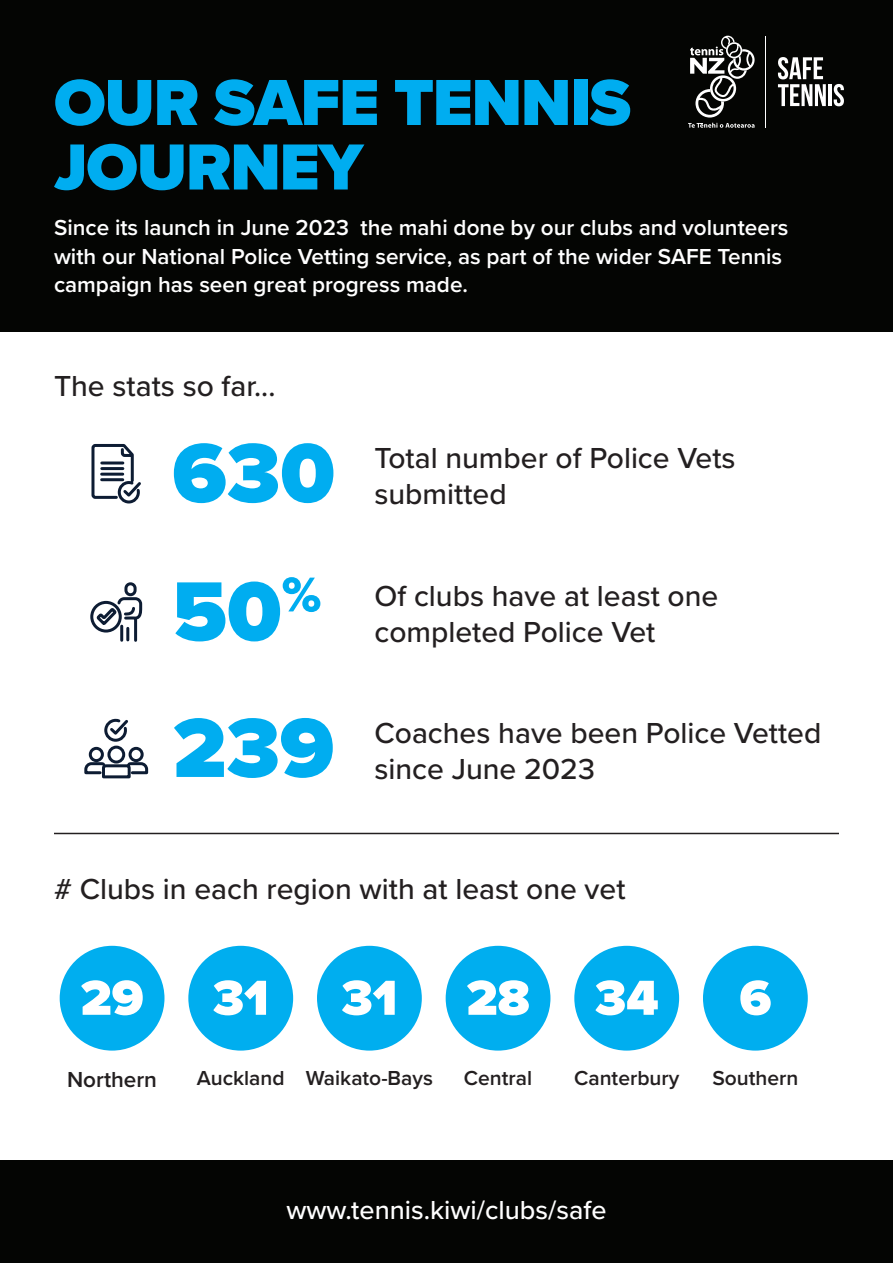
<style>
.page{position:relative;width:893px;height:1263px;background:#fff}
.page>*{position:absolute;margin:0;border:0;box-sizing:border-box;transform-origin:0 0}
.t1{font:900 87px "Proxima Nova";color:#00adf0}
.t2{font:900 67.5px "Proxima Nova";letter-spacing:-.02em;color:#00adf0}
.t3{font:900 51px "Proxima Nova";color:#fff}
.t4{font:500 30px/36px "Proxima Nova";color:#231f20}
.t5{font:500 27px "Proxima Nova";color:#fff}
.t6{font:600 22.5px/28.5px "Proxima Nova";color:#fff}
.t7{font:600 22.5px "Proxima Nova";color:#231f20}
.t8{font:600 21px "Proxima Nova";color:#231f20}
</style>
<div class="page">
<div style="left:0;top:0;width:893px;height:332px;background:#040503"></div>
<svg style="left:91px;top:444px;width:50px;height:60px"></svg>
<svg style="left:84px;top:718px;width:65px;height:61px"></svg>
<svg style="left:90px;top:582px;width:53px;height:60px"></svg>
<svg style="left:688px;top:36px;width:67px;height:92px"></svg>
<hr style="left:766px;top:36px;width:1px;height:92px;background:#fff">
<svg style="left:778px;top:57px;width:48px;height:49px"></svg>
<hr style="left:828px;top:84px;width:4px;height:22px;background:#fff">
<svg style="left:834px;top:84px;width:10px;height:22px"></svg>
<div style="left:0;top:1161px;width:893px;height:102px;background:#040503"></div>
<div style="left:60px;top:946px;width:104px;height:104px;background:#00aeef;border-radius:50%"></div>
<div style="left:188px;top:946px;width:105px;height:104px;background:#00aeef;border-radius:50%"></div>
<div style="left:317px;top:946px;width:105px;height:104px;background:#00aeef;border-radius:50%"></div>
<div style="left:446px;top:946px;width:104px;height:104px;background:#00aeef;border-radius:50%"></div>
<div style="left:574px;top:946px;width:105px;height:104px;background:#00aeef;border-radius:50%"></div>
<div style="left:703px;top:946px;width:105px;height:104px;background:#00aeef;border-radius:50%"></div>
<hr style="left:54px;top:833px;width:785px;height:1px;background:#231f20">
<p class="t2" style="left:54px;top:52px;width:578px">OUR SAFE TENNIS</p>
<p class="t2" style="left:54px;top:117px;width:311px">JOURNEY</p>
<p class="t6" style="left:54px;top:213px;width:736px">Since its launch in June 2023 the mahi done by our clubs and volunteers with our National Police Vetting service, as part of the wider SAFE Tennis campaign has seen great progress made.</p>
<p class="t4" style="left:54px;top:367px;width:223px">The stats so far...</p>
<p class="t1" style="left:172px;top:408px;width:164px">630</p>
<p class="t1" style="left:173px;top:546px;width:150px">50<sup>%</sup></p>
<p class="t4" style="left:374px;top:439px;width:363px">Total number of Police Vets submitted</p>
<p class="t4" style="left:374px;top:577px;width:345px">Of clubs have at least one completed Police Vet</p>
<p class="t1" style="left:173px;top:683px;width:163px">239</p>
<p class="t4" style="left:374px;top:713px;width:448px">Coaches have been Police Vetted since June 2023</p>
<p class="t4" style="left:54px;top:870px;width:573px"># Clubs in each region with at least one vet</p>
<p class="t3" style="left:81px;top:960px;width:65px">29</p>
<p class="t3" style="left:213px;top:960px;width:58px">31</p>
<p class="t3" style="left:341px;top:960px;width:58px">31</p>
<p class="t3" style="left:466px;top:960px;width:65px">28</p>
<p class="t3" style="left:595px;top:960px;width:65px">34</p>
<p class="t3" style="left:739px;top:960px;width:33px">6</p>
<p class="t7" style="left:67px;top:1062px;width:91px">Northern</p>
<p class="t8" style="left:197px;top:1063px;width:89px">Auckland</p>
<p class="t8" style="left:306px;top:1063px;width:129px">Waikato-Bays</p>
<p class="t8" style="left:464px;top:1063px;width:70px">Central</p>
<p class="t8" style="left:574px;top:1063px;width:107px">Canterbury</p>
<p class="t8" style="left:712px;top:1063px;width:87px">Southern</p>
<p class="t5" style="left:286px;top:1190px;width:322px">www.tennis.kiwi/clubs/safe</p>
</div>
